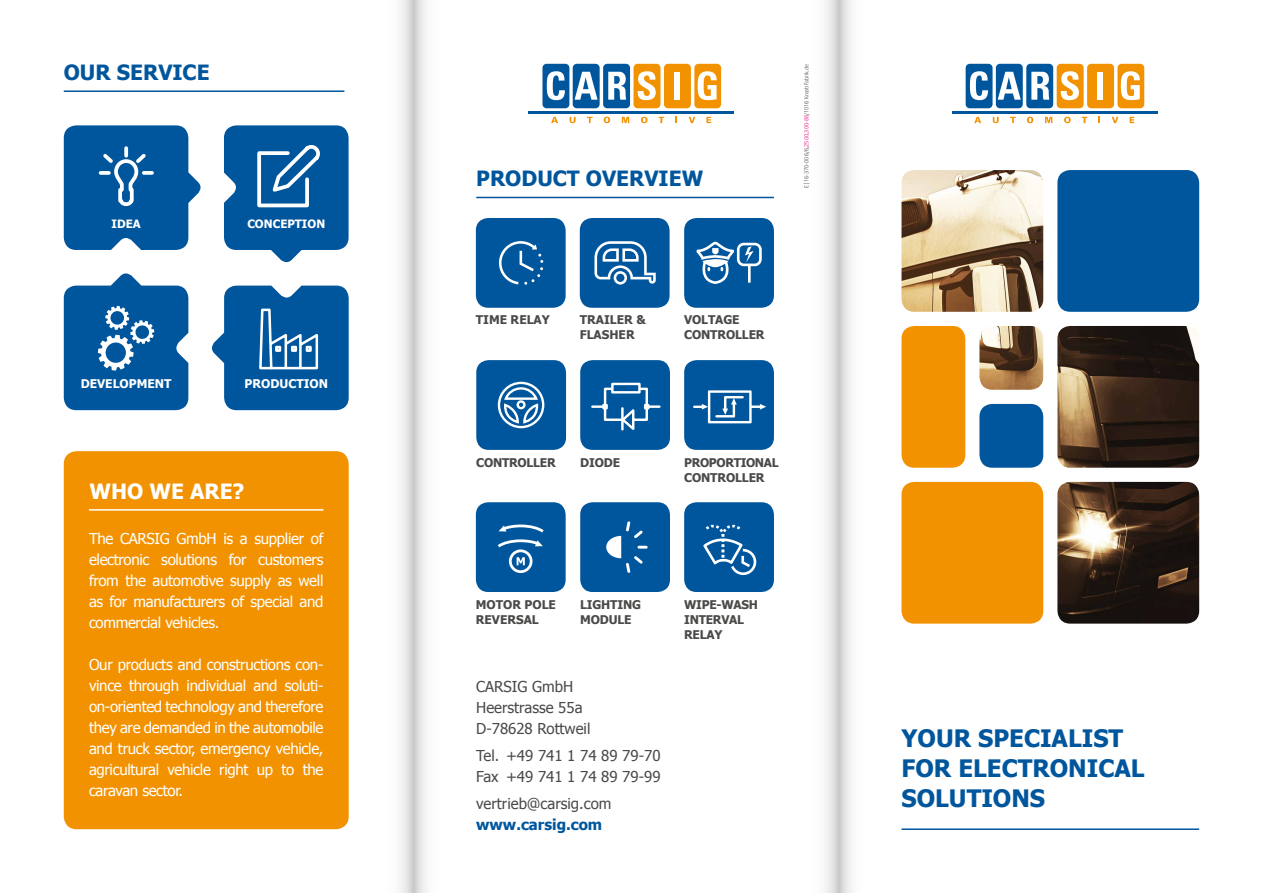
<style>
.page{position:relative;width:1263px;height:893px;background:#fff}
.page>*{position:absolute;margin:0;border:0;box-sizing:border-box;transform-origin:0 0}
.t1{font:700 24px/30px "Tahoma";color:#00569d}
.t2{font:700 21px "Tahoma";color:#00569d}
.t3{font:700 21px "Tahoma";color:#fff}
.t4{font:15px/21px "Tahoma";letter-spacing:-.02em;color:#fff;text-align:justify}
.t5{font:15px/21px "Tahoma";color:#4a4a49}
.t6{font:700 15px "Tahoma";color:#00569d}
.t7{font:700 12px/15px "Tahoma";letter-spacing:-.01em;color:#4a4a49}
.t8{font:700 12px/15px "Tahoma";letter-spacing:-.03em;color:#4a4a49}
.t9{font:700 12px "Tahoma";color:#fff}
.t10{font:700 11.55px "Tahoma";color:#fff}
.t11{font:300 6px "Praxis LT";color:#4a4a49}
.s1{color:#e6007d}
</style>
<div class="page">
<img style="left:1057px;top:326px;width:142px;height:142px">
<img style="left:1057px;top:482px;width:142px;height:142px">
<img style="left:979px;top:326px;width:64px;height:64px">
<div style="left:979px;top:404px;width:64px;height:64px;background:#00569d;border-radius:13px"></div>
<div style="left:901px;top:326px;width:64px;height:142px;background:#f39200;border-radius:13px"></div>
<div style="left:901px;top:482px;width:142px;height:142px;background:#f39200;border-radius:13px"></div>
<div style="left:1057px;top:170px;width:142px;height:142px;background:#00569d;border-radius:13px"></div>
<img style="left:901px;top:170px;width:142px;height:142px">
<svg style="left:952px;top:64px;width:205px;height:59px"></svg>
<div style="left:966px;top:64px;width:26px;height:44px;background:#00569d;border-radius:4px"></div>
<div style="left:996px;top:64px;width:27px;height:44px;background:#00569d;border-radius:4px"></div>
<div style="left:1026px;top:64px;width:27px;height:44px;background:#00569d;border-radius:4px"></div>
<div style="left:1057px;top:64px;width:26px;height:44px;background:#f39200;border-radius:4px"></div>
<div style="left:1087px;top:64px;width:27px;height:44px;background:#f39200;border-radius:4px"></div>
<div style="left:1117px;top:64px;width:27px;height:44px;background:#f39200;border-radius:4px"></div>
<svg style="left:970px;top:71px;width:18px;height:29px"></svg>
<svg style="left:998px;top:72px;width:23px;height:28px"></svg>
<svg style="left:1031px;top:72px;width:18px;height:28px"></svg>
<svg style="left:1060px;top:71px;width:19px;height:29px"></svg>
<div style="left:1097px;top:72px;width:6px;height:28px;background:#fff"></div>
<svg style="left:1121px;top:71px;width:19px;height:29px"></svg>
<svg style="left:974px;top:117px;width:7px;height:6px"></svg>
<svg style="left:993px;top:117px;width:6px;height:6px"></svg>
<svg style="left:1010px;top:117px;width:6px;height:6px"></svg>
<svg style="left:1027px;top:117px;width:6px;height:6px"></svg>
<svg style="left:1045px;top:117px;width:7px;height:6px"></svg>
<svg style="left:1064px;top:117px;width:7px;height:6px"></svg>
<svg style="left:1082px;top:117px;width:5px;height:6px"></svg>
<svg style="left:1098px;top:117px;width:2px;height:6px"></svg>
<svg style="left:1112px;top:117px;width:6px;height:6px"></svg>
<svg style="left:1130px;top:117px;width:4px;height:6px"></svg>
<hr style="left:952px;top:111px;width:205px;height:2px;background:#00569d">
<svg style="left:529px;top:64px;width:205px;height:59px"></svg>
<div style="left:542px;top:64px;width:27px;height:44px;background:#00569d;border-radius:4px"></div>
<div style="left:573px;top:64px;width:27px;height:44px;background:#00569d;border-radius:4px"></div>
<div style="left:603px;top:64px;width:27px;height:44px;background:#00569d;border-radius:4px"></div>
<div style="left:633px;top:64px;width:27px;height:44px;background:#f39200;border-radius:4px"></div>
<div style="left:664px;top:64px;width:27px;height:44px;background:#f39200;border-radius:4px"></div>
<div style="left:694px;top:64px;width:27px;height:44px;background:#f39200;border-radius:4px"></div>
<svg style="left:547px;top:71px;width:18px;height:29px"></svg>
<svg style="left:574px;top:72px;width:24px;height:28px"></svg>
<svg style="left:608px;top:72px;width:18px;height:28px"></svg>
<svg style="left:637px;top:71px;width:19px;height:29px"></svg>
<div style="left:674px;top:72px;width:6px;height:28px;background:#fff"></div>
<svg style="left:698px;top:71px;width:19px;height:29px"></svg>
<svg style="left:551px;top:117px;width:7px;height:6px"></svg>
<svg style="left:570px;top:117px;width:6px;height:6px"></svg>
<svg style="left:587px;top:117px;width:6px;height:6px"></svg>
<svg style="left:604px;top:117px;width:6px;height:6px"></svg>
<svg style="left:622px;top:117px;width:7px;height:6px"></svg>
<svg style="left:641px;top:117px;width:6px;height:6px"></svg>
<svg style="left:659px;top:117px;width:5px;height:6px"></svg>
<svg style="left:675px;top:117px;width:2px;height:6px"></svg>
<svg style="left:689px;top:117px;width:6px;height:6px"></svg>
<svg style="left:706px;top:117px;width:5px;height:6px"></svg>
<hr style="left:529px;top:111px;width:205px;height:2px;background:#00569d">
<hr style="left:901px;top:828px;width:298px;height:2px;background:#00569d">
<svg style="left:212px;top:286px;width:137px;height:124px;background:#266fab"></svg>
<svg style="left:224px;top:125px;width:125px;height:138px;background:#2b72ad"></svg>
<svg style="left:64px;top:125px;width:137px;height:125px;background:#236daa"></svg>
<svg style="left:64px;top:273px;width:124px;height:137px;background:#2770ac"></svg>
<hr style="left:64px;top:90px;width:280px;height:2px;background:#00569d">
<div style="left:64px;top:451px;width:285px;height:378px;background:#f39200;border-radius:13px"></div>
<div style="left:580px;top:360px;width:90px;height:90px;background:#00569d;border-radius:12px"></div>
<div style="left:580px;top:502px;width:90px;height:90px;background:#00569d;border-radius:12px"></div>
<div style="left:684px;top:502px;width:90px;height:90px;background:#00569d;border-radius:12px"></div>
<div style="left:684px;top:218px;width:90px;height:90px;background:#00569d;border-radius:12px"></div>
<div style="left:684px;top:360px;width:90px;height:90px;background:#00569d;border-radius:12px"></div>
<div style="left:476px;top:360px;width:90px;height:90px;background:#00569d;border-radius:12px"></div>
<div style="left:498px;top:382px;width:46px;height:46px;border:2px solid #fff;border-radius:50%"></div>
<svg style="left:502px;top:386px;width:37px;height:43px"></svg>
<div style="left:611px;top:383px;width:30px;height:11px;border:2px solid #fff"></div>
<svg style="left:592px;top:386px;width:67px;height:45px"></svg>
<svg style="left:606px;top:521px;width:40px;height:52px"></svg>
<svg style="left:703px;top:524px;width:54px;height:51px"></svg>
<hr style="left:748px;top:265px;width:3px;height:18px;background:#fff">
<svg style="left:696px;top:241px;width:38px;height:43px"></svg>
<svg style="left:745px;top:247px;width:9px;height:15px"></svg>
<div style="left:737px;top:243px;width:25px;height:23px;border:3px solid #fff;border-radius:6px"></div>
<svg style="left:693px;top:390px;width:73px;height:33px"></svg>
<div style="left:580px;top:218px;width:90px;height:90px;background:#00569d;border-radius:12px"></div>
<div style="left:476px;top:218px;width:90px;height:90px;background:#00569d;border-radius:12px"></div>
<svg style="left:499px;top:241px;width:44px;height:44px"></svg>
<svg style="left:594px;top:241px;width:62px;height:44px"></svg>
<hr style="left:476px;top:197px;width:298px;height:1px;background:#00569d">
<div style="left:476px;top:502px;width:90px;height:90px;background:#00569d;border-radius:12px"></div>
<svg style="left:498px;top:524px;width:46px;height:24px"></svg>
<svg style="left:517px;top:557px;width:8px;height:8px"></svg>
<div style="left:509px;top:549px;width:23px;height:24px;border:3px solid #fff;border-radius:50%"></div>
<hr style="left:89px;top:509px;width:234px;height:2px;background:#fff">
<svg style="left:400px;top:0;width:26px;height:893px"></svg>
<svg style="left:825px;top:0;width:26px;height:893px"></svg>
<h2 class="t2" style="left:64px;top:57px;width:147px">OUR SERVICE</h2>
<p class="t10" style="left:111px;top:216px;width:31px">IDEA</p>
<p class="t10" style="left:247px;top:216px;width:79px">CONCEPTION</p>
<p class="t9" style="left:81px;top:375px;width:92px">DEVELOPMENT</p>
<p class="t9" style="left:245px;top:375px;width:85px">PRODUCTION</p>
<h2 class="t3" style="left:89px;top:476px;width:157px">WHO WE ARE?</h2>
<p class="t4" style="left:89px;top:527px;width:236px">The CARSIG GmbH is a supplier of electronic solutions for customers from the automotive supply as well as for manufacturers of special and commercial vehicles.</p>
<p class="t4" style="left:89px;top:653px;width:236px">Our products and constructions con&shy;vince through individual and soluti&shy;on-oriented technology and therefore they are demanded in the automobile and truck sector, emergency vehicle, agricultural vehicle right up to the caravan sector.</p>
<h2 class="t2" style="left:476px;top:164px;width:228px">PRODUCT OVERVIEW</h2>
<p class="t11" style="left:803px;top:188px;width:126px;rotate:-90deg">E|16-370-006/6,<span class="s1">2500,300-88</span>/1016 KreatiFabrik.de</p>
<p class="t7" style="left:476px;top:312px;width:75px">TIME RELAY</p>
<p class="t7" style="left:580px;top:312px;width:67px">TRAILER &amp;<br>FLASHER</p>
<p class="t7" style="left:684px;top:312px;width:82px">VOLTAGE<br>CONTROLLER</p>
<p class="t7" style="left:476px;top:454px;width:81px">CONTROLLER</p>
<p class="t7" style="left:580px;top:454px;width:41px">DIODE</p>
<p class="t8" style="left:684px;top:454px;width:96px">PROPORTIONAL<br>CONTROLLER</p>
<p class="t7" style="left:476px;top:596px;width:82px">MOTOR POLE<br>REVERSAL</p>
<p class="t7" style="left:580px;top:596px;width:62px">LIGHTING<br>MODULE</p>
<p class="t7" style="left:684px;top:596px;width:75px">WIPE-WASH<br>INTERVAL<br>RELAY</p>
<p class="t5" style="left:476px;top:675px;width:116px">CARSIG GmbH<br>Heerstrasse 55a<br>D-78628 Rottweil</p>
<p class="t5" style="left:476px;top:744px;width:186px">Tel. +49 741 1 74 89 79-70<br>Fax +49 741 1 74 89 79-99</p>
<p class="t5" style="left:476px;top:792px;width:137px">vertrieb@carsig.com</p>
<p class="t6" style="left:476px;top:814px;width:128px">www.carsig.com</p>
<h1 class="t1" style="left:901px;top:722px;width:244px">YOUR SPECIALIST<br>FOR ELECTRONICAL<br>SOLUTIONS</h1>
</div>
